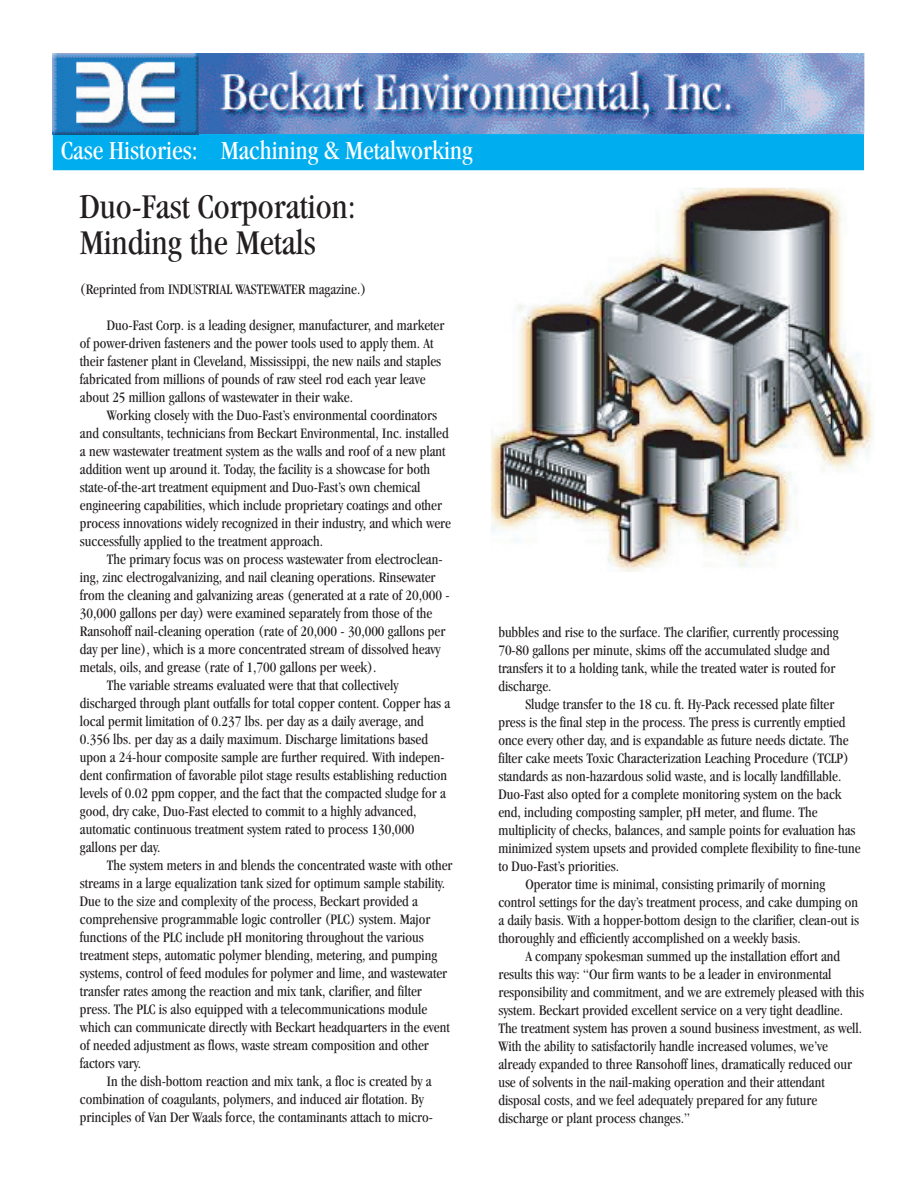
<style>
.page{position:relative;width:918px;height:1188px;background:#fff}
.page>*{position:absolute;margin:0;border:0;box-sizing:border-box;transform-origin:0 0}
.t1{font:condensed 36px/36px "Garamond";color:#231f20}
.t2{font:condensed 27px "Garamond";color:#fff}
.t3{font:condensed 15px/18px "Garamond";color:#231f20}
</style>
<div class="page">
<div style="left:53px;top:134px;width:811px;height:36px;background:#00aeef"></div>
<img style="left:53px;top:53px;width:811px;height:81px">
<img style="left:491px;top:188px;width:382px;height:384px">
<h2 class="t2" style="left:61px;top:135px;width:413px">Case Histories: Machining &amp; Metalworking</h2>
<h1 class="t1" style="left:80px;top:189px;width:277px">Duo-Fast Corporation:<br>Minding the Metals</h1>
<p class="t3" style="left:80px;top:280px;width:288px">(Reprinted from INDUSTRIAL WASTEWATER magazine.)</p>
<p class="t3" style="left:80px;top:316px;width:366px;text-indent:27px">Duo-Fast Corp. is a leading designer, manufacturer, and marketer of power-driven fasteners and the power tools used to apply them. At their fastener plant in Cleveland, Mississippi, the new nails and staples fabricated from millions of pounds of raw steel rod each year leave about 25 million gallons of wastewater in their wake.</p>
<p class="t3" style="left:80px;top:406px;width:373px;text-indent:27px">Working closely with the Duo-Fast’s environmental coordinators and consultants, technicians from Beckart Environmental, Inc. installed a new wastewater treatment system as the walls and roof of a new plant addition went up around it. Today, the facility is a showcase for both state-of-the-art treatment equipment and Duo-Fast’s own chemical engineering capabilities, which include proprietary coatings and other process innovations widely recognized in their industry, and which were successfully applied to the treatment approach.</p>
<p class="t3" style="left:107px;top:550px;width:337px">The primary focus was on process wastewater from electroclean-</p>
<p class="t3" style="left:80px;top:568px;width:357px">ing, zinc electrogalvanizing, and nail cleaning operations. Rinsewater</p>
<p class="t3" style="left:80px;top:586px;width:371px">from the cleaning and galvanizing areas (generated at a rate of 20,000 -</p>
<p class="t3" style="left:80px;top:604px;width:354px">30,000 gallons per day) were examined separately from those of the</p>
<p class="t3" style="left:80px;top:622px;width:367px">Ransohoff nail-cleaning operation (rate of 20,000 - 30,000 gallons per</p>
<p class="t3" style="left:80px;top:640px;width:362px">day per line), which is a more concentrated stream of dissolved heavy</p>
<p class="t3" style="left:80px;top:658px;width:298px">metals, oils, and grease (rate of 1,700 gallons per week).</p>
<p class="t3" style="left:107px;top:676px;width:293px">The variable streams evaluated were that that collectively</p>
<p class="t3" style="left:80px;top:694px;width:372px">discharged through plant outfalls for total copper content. Copper has a</p>
<p class="t3" style="left:80px;top:712px;width:345px">local permit limitation of 0.237 lbs. per day as a daily average, and</p>
<p class="t3" style="left:80px;top:730px;width:350px">0.356 lbs. per day as a daily maximum. Discharge limitations based</p>
<p class="t3" style="left:80px;top:748px;width:366px">upon a 24-hour composite sample are further required. With indepen-</p>
<p class="t3" style="left:80px;top:766px;width:369px">dent confirmation of favorable pilot stage results establishing reduction</p>
<p class="t3" style="left:80px;top:784px;width:368px">levels of 0.02 ppm copper, and the fact that the compacted sludge for a</p>
<p class="t3" style="left:80px;top:802px;width:338px">good, dry cake, Duo-Fast elected to commit to a highly advanced,</p>
<p class="t3" style="left:80px;top:820px;width:336px">automatic continuous treatment system rated to process 130,000</p>
<p class="t3" style="left:80px;top:838px;width:82px">gallons per day.</p>
<p class="t3" style="left:107px;top:856px;width:347px">The system meters in and blends the concentrated waste with other</p>
<p class="t3" style="left:80px;top:874px;width:367px">streams in a large equalization tank sized for optimum sample stability.</p>
<p class="t3" style="left:80px;top:892px;width:340px">Due to the size and complexity of the process, Beckart provided a</p>
<p class="t3" style="left:80px;top:910px;width:352px">comprehensive programmable logic controller (PLC) system. Major</p>
<p class="t3" style="left:80px;top:928px;width:345px">functions of the PLC include pH monitoring throughout the various</p>
<p class="t3" style="left:80px;top:946px;width:359px">treatment steps, automatic polymer blending, metering, and pumping</p>
<p class="t3" style="left:80px;top:964px;width:369px">systems, control of feed modules for polymer and lime, and wastewater</p>
<p class="t3" style="left:80px;top:982px;width:344px">transfer rates among the reaction and mix tank, clarifier, and filter</p>
<p class="t3" style="left:80px;top:1000px;width:349px">press. The PLC is also equipped with a telecommunications module</p>
<p class="t3" style="left:80px;top:1018px;width:371px">which can communicate directly with Beckart headquarters in the event</p>
<p class="t3" style="left:80px;top:1036px;width:350px">of needed adjustment as flows, waste stream composition and other</p>
<p class="t3" style="left:80px;top:1054px;width:63px">factors vary.</p>
<p class="t3" style="left:107px;top:1072px;width:326px">In the dish-bottom reaction and mix tank, a floc is created by a</p>
<p class="t3" style="left:80px;top:1090px;width:345px">combination of coagulants, polymers, and induced air flotation. By</p>
<p class="t3" style="left:80px;top:1108px;width:355px">principles of Van Der Waals force, the contaminants attach to micro-</p>
<p class="t3" style="left:498px;top:623px;width:342px">bubbles and rise to the surface. The clarifier, currently processing 70-80 gallons per minute, skims off the accumulated sludge and transfers it to a holding tank, while the treated water is routed for discharge.</p>
<p class="t3" style="left:525px;top:695px;width:311px">Sludge transfer to the 18 cu. ft. Hy-Pack recessed plate filter</p>
<p class="t3" style="left:498px;top:713px;width:349px">press is the final step in the process. The press is currently emptied</p>
<p class="t3" style="left:498px;top:731px;width:352px">once every other day, and is expandable as future needs dictate. The</p>
<p class="t3" style="left:498px;top:749px;width:352px">filter cake meets Toxic Characterization Leaching Procedure (TCLP)</p>
<p class="t3" style="left:498px;top:767px;width:345px">standards as non-hazardous solid waste, and is locally landfillable.</p>
<p class="t3" style="left:498px;top:785px;width:345px">Duo-Fast also opted for a complete monitoring system on the back</p>
<p class="t3" style="left:498px;top:803px;width:321px">end, including composting sampler, pH meter, and flume. The</p>
<p class="t3" style="left:498px;top:821px;width:359px">multiplicity of checks, balances, and sample points for evaluation has</p>
<p class="t3" style="left:498px;top:839px;width:364px">minimized system upsets and provided complete flexibility to fine-tune</p>
<p class="t3" style="left:498px;top:857px;width:122px">to Duo-Fast’s priorities.</p>
<p class="t3" style="left:525px;top:875px;width:301px">Operator time is minimal, consisting primarily of morning</p>
<p class="t3" style="left:498px;top:893px;width:361px">control settings for the day’s treatment process, and cake dumping on</p>
<p class="t3" style="left:498px;top:911px;width:362px">a daily basis. With a hopper-bottom design to the clarifier, clean-out is</p>
<p class="t3" style="left:498px;top:929px;width:304px">thoroughly and efficiently accomplished on a weekly basis.</p>
<p class="t3" style="left:525px;top:947px;width:316px">A company spokesman summed up the installation effort and</p>
<p class="t3" style="left:498px;top:965px;width:335px">results this way: “Our firm wants to be a leader in environmental</p>
<p class="t3" style="left:498px;top:983px;width:367px">responsibility and commitment, and we are extremely pleased with this</p>
<p class="t3" style="left:498px;top:1001px;width:346px">system. Beckart provided excellent service on a very tight deadline.</p>
<p class="t3" style="left:498px;top:1019px;width:365px">The treatment system has proven a sound business investment, as well.</p>
<p class="t3" style="left:498px;top:1037px;width:331px">With the ability to satisfactorily handle increased volumes, we’ve</p>
<p class="t3" style="left:498px;top:1055px;width:355px">already expanded to three Ransohoff lines, dramatically reduced our</p>
<p class="t3" style="left:498px;top:1073px;width:328px">use of solvents in the nail-making operation and their attendant</p>
<p class="t3" style="left:498px;top:1091px;width:320px">disposal costs, and we feel adequately prepared for any future</p>
<p class="t3" style="left:498px;top:1109px;width:193px">discharge or plant process changes.”</p>
</div>
